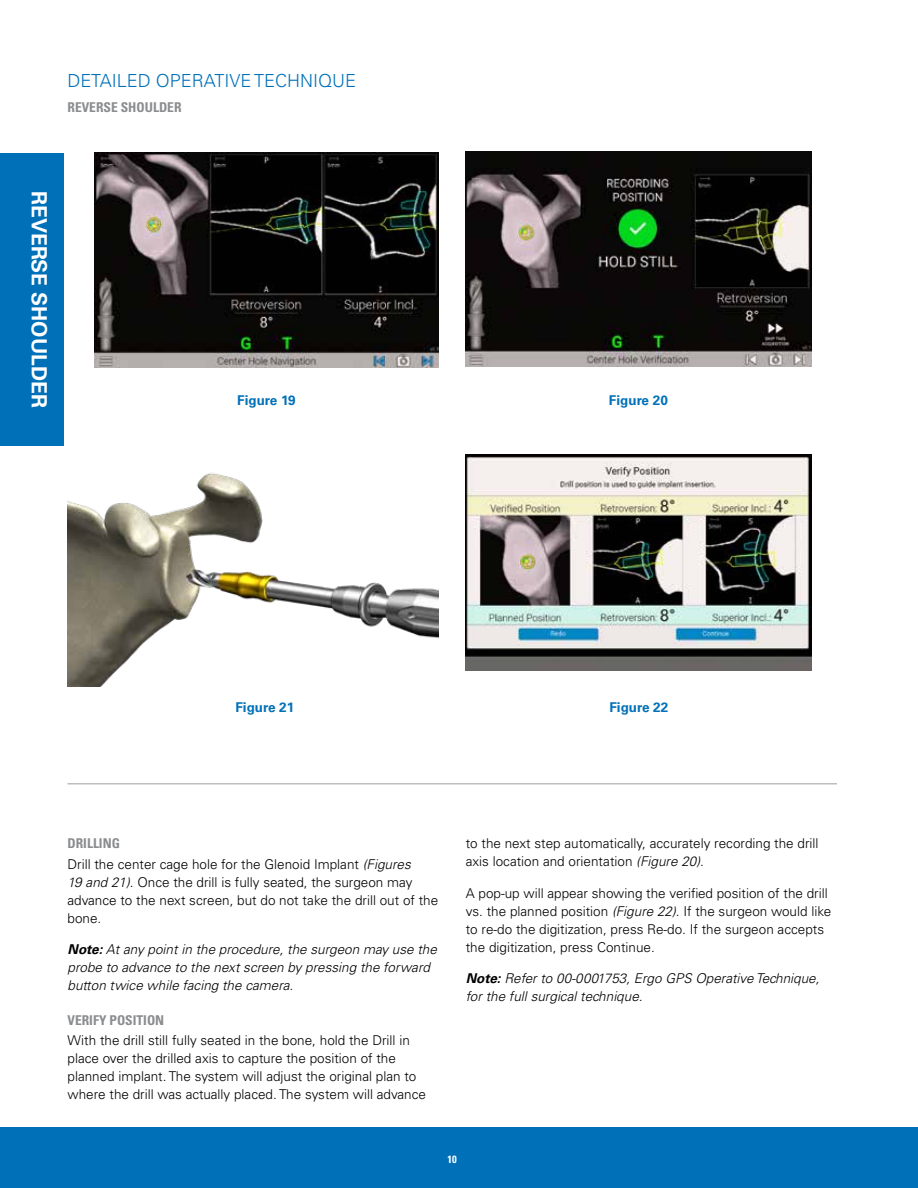
<style>
.page{position:relative;width:918px;height:1188px;background:#fff}
.page>*{position:absolute;margin:0;border:0;box-sizing:border-box;transform-origin:0 0}
.t1{font:700 21px "Univers LT Std";color:#fff}
.t2{font:300 18px "Univers LT Std";color:#0071b9}
.t3{font:300 13.5px/18px "Univers LT Std";color:#000}
.t4{font:italic 300 13.5px/18px "Univers LT Std";color:#000}
.t5{font:700 13.5px "Univers LT Std";color:#0071b9}
.t6{font:700 condensed 13.5px "Univers LT Std";color:#8a8c8e}
.t7{font:700 condensed 10.5px "Univers LT Std";color:#fff}
.s1{font-weight:700;font-stretch:condensed;color:#8a8c8e}
.s2{font-style:italic}
.s3{font-weight:700}
</style>
<div class="page">
<div style="left:0;top:1127px;width:918px;height:61px;background:#0071b9"></div>
<hr style="left:68px;top:783px;width:769px;height:1px;background:#bcbec0">
<div style="left:0;top:153px;width:64px;height:293px;background:#0071b9"></div>
<img style="left:94px;top:153px;width:345px;height:214px">
<img style="left:466px;top:151px;width:345px;height:215px">
<img style="left:466px;top:455px;width:346px;height:215px">
<img style="left:68px;top:473px;width:371px;height:214px">
<h2 class="t2" style="left:68px;top:70px;width:290px">DETAILED OPERATIVE TECHNIQUE</h2>
<p class="t6" style="left:68px;top:98px;width:116px">REVERSE SHOULDER</p>
<h1 class="t1" style="left:51px;top:191px;width:218px;rotate:90deg">REVERSE SHOULDER</h1>
<p class="t5" style="left:237px;top:393px;width:60px">Figure 19</p>
<p class="t5" style="left:609px;top:393px;width:60px">Figure 20</p>
<p class="t5" style="left:235px;top:699px;width:60px">Figure 21</p>
<p class="t5" style="left:609px;top:699px;width:60px">Figure 22</p>
<p class="t3" style="left:68px;top:834px;width:345px;line-height:20.1px"><span class="s1">DRILLING<br></span>Drill the center cage hole for the Glenoid Implant <span class="s2">(Figures</span></p>
<p class="t3" style="left:68px;top:873px;width:372px"><span class="s2">19 and 21)</span>. Once the drill is fully seated, the surgeon may advance to the next screen, but do not take the drill out of the bone.</p>
<p class="t4" style="left:68px;top:940px;width:371px"><span class="s3">Note:</span> At any point in the procedure, the surgeon may use the probe to advance to the next screen by pressing the forward button twice while facing the camera.</p>
<p class="t6" style="left:68px;top:1011px;width:98px">VERIFY POSITION</p>
<p class="t3" style="left:68px;top:1031px;width:360px">With the drill still fully seated in the bone, hold the Drill in place over the drilled axis to capture the position of the planned implant. The system will adjust the original plan to where the drill was actually placed. The system will advance</p>
<p class="t3" style="left:466px;top:835px;width:354px">to the next step automatically, accurately recording the drill axis location and orientation <span class="s2">(Figure 20)</span>.</p>
<p class="t3" style="left:466px;top:884px;width:367px">A pop-up will appear showing the verified position of the drill vs. the planned position <span class="s2">(Figure 22)</span>. If the surgeon would like to re-do the digitization, press Re-do. If the surgeon accepts the digitization, press Continue.</p>
<p class="t4" style="left:466px;top:970px;width:355px"><span class="s3">Note:</span> Refer to 00-0001753, Ergo GPS Operative Technique, for the full surgical technique.</p>
<p class="t7" style="left:448px;top:1153px;width:11px">10</p>
</div>
